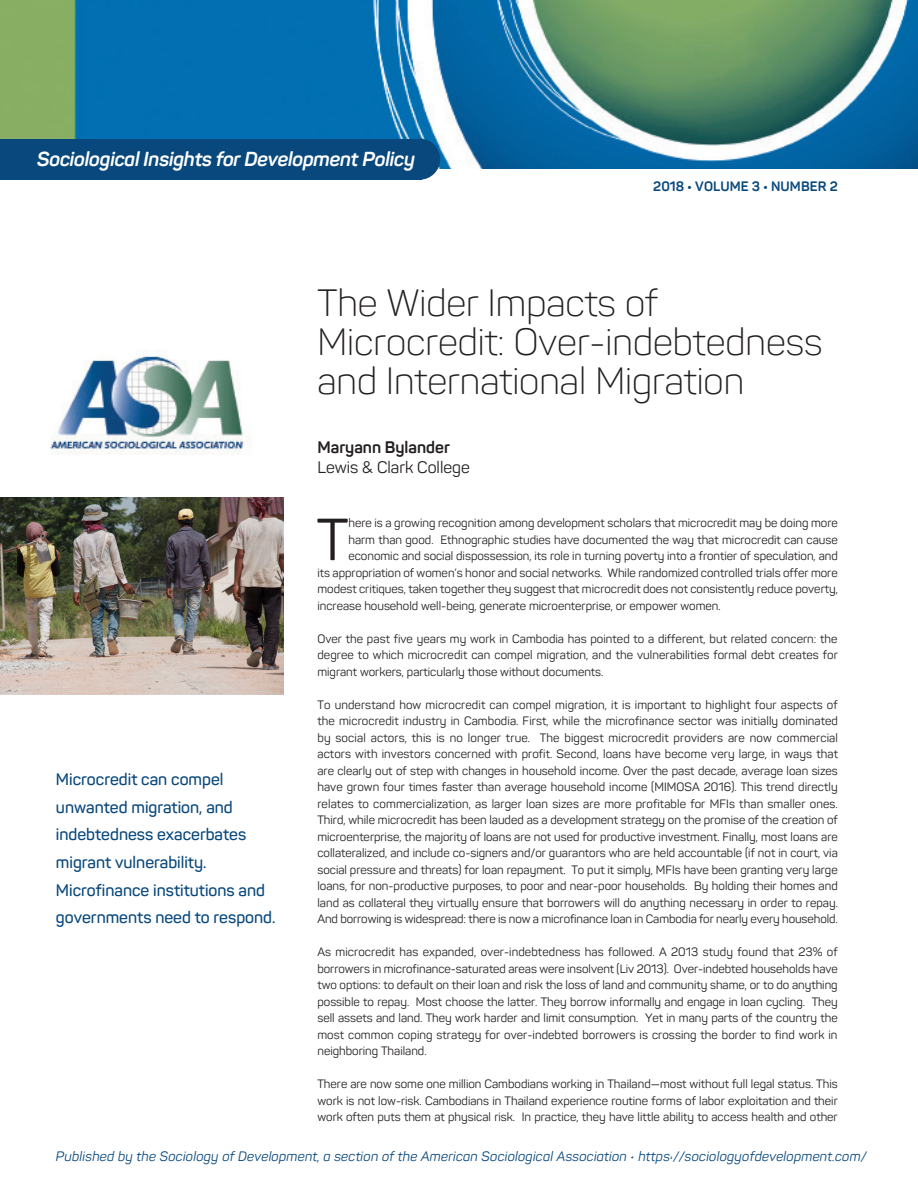
<style>
.page{position:relative;width:918px;height:1188px;background:#fff}
.page>*{position:absolute;margin:0;border:0;box-sizing:border-box;transform-origin:0 0}
.t1{font:58.5px "Panton";color:#231f20}
.t2{font:300 37.5px/38.7px "Panton";color:#231f20}
.t3{font:italic 700 19.95px "Panton";letter-spacing:-.015em;color:#fff}
.t4{font:600 16.5px/27.6px "Panton";color:#09487c}
.t5{font:16.5px "Panton";color:#231f20}
.t6{font:700 16.5px "Panton";color:#231f20}
.t7{font:italic 13.5px "Panton";letter-spacing:.015em;color:#09487c}
.t8{font:700 13.5px "Panton";letter-spacing:.01em;color:#09487c}
.t9{font:12px/16.5px "Panton";color:#231f20;text-align:justify}
</style>
<div class="page">
<img style="left:0;top:0;width:918px;height:169px">
<img style="left:50px;top:356px;width:198px;height:99px">
<img style="left:0;top:497px;width:284px;height:197px">
<div style="left:0;top:139px;width:422px;height:41px;background:#09487c"></div>
<div style="left:400px;top:139px;width:40px;height:41px;background:#09487c;border-radius:50%"></div>
<p class="t3" style="left:37px;top:146px;width:379px">Sociological Insights for Development Policy</p>
<p class="t8" style="left:653px;top:178px;width:186px">2018 • VOLUME 3 • NUMBER 2</p>
<p class="t4" style="left:56px;top:765px;width:221px">Microcredit can compel unwanted migration, and indebtedness exacerbates migrant vulnerability.<br>Microfinance institutions and governments need to respond.</p>
<p class="t2" style="left:317px;top:284px;width:507px">The Wider Impacts of<br>Microcredit: Over-indebtedness and International Migration</p>
<p class="t6" style="left:317px;top:437px;width:134px">Maryann Bylander</p>
<p class="t5" style="left:317px;top:457px;width:154px">Lewis &amp; Clark College</p>
<p class="t1" style="left:317px;top:504px;width:33px">T</p>
<p class="t9" style="left:348px;top:515px;width:491px">here is a growing recognition among development scholars that microcredit may be doing more</p>
<p class="t9" style="left:348px;top:531px;width:491px">harm than good. Ethnographic studies have documented the way that microcredit can cause</p>
<p class="t9" style="left:348px;top:548px;width:491px">economic and social dispossession, its role in turning poverty into a frontier of speculation, and</p>
<p class="t9" style="left:317px;top:564px;width:522px">its appropriation of women’s honor and social networks. While randomized controlled trials offer more</p>
<p class="t9" style="left:317px;top:581px;width:522px">modest critiques, taken together they suggest that microcredit does not consistently reduce poverty,</p>
<p class="t9" style="left:317px;top:597px;width:405px">increase household well-being, generate microenterprise, or empower women.</p>
<p class="t9" style="left:317px;top:630px;width:522px">Over the past five years my work in Cambodia has pointed to a different, but related concern: the degree to which microcredit can compel migration, and the vulnerabilities formal debt creates for migrant workers, particularly those without documents.</p>
<p class="t9" style="left:317px;top:696px;width:522px">To understand how microcredit can compel migration, it is important to highlight four aspects of the microcredit industry in Cambodia. First, while the microfinance sector was initially dominated by social actors, this is no longer true. The biggest microcredit providers are now commercial actors with investors concerned with profit. Second, loans have become very large, in ways that are clearly out of step with changes in household income. Over the past decade, average loan sizes have grown four times faster than average household income (MIMOSA 2016). This trend directly relates to commercialization, as larger loan sizes are more profitable for MFIs than smaller ones.<br>Third, while microcredit has been lauded as a development strategy on the promise of the creation of microenterprise, the majority of loans are not used for productive investment. Finally, most loans are collateralized, and include co-signers and/or guarantors who are held accountable (if not in court, via social pressure and threats) for loan repayment. To put it simply, MFIs have been granting very large loans, for non-productive purposes, to poor and near-poor households. By holding their homes and land as collateral they virtually ensure that borrowers will do anything necessary in order to repay.<br>And borrowing is widespread: there is now a microfinance loan in Cambodia for nearly every household.</p>
<p class="t9" style="left:317px;top:944px;width:522px">As microcredit has expanded, over-indebtedness has followed. A 2013 study found that 23% of borrowers in microfinance-saturated areas were insolvent (Liv 2013). Over-indebted households have two options: to default on their loan and risk the loss of land and community shame, or to do anything possible to repay. Most choose the latter. They borrow informally and engage in loan cycling. They sell assets and land. They work harder and limit consumption. Yet in many parts of the country the most common coping strategy for over-indebted borrowers is crossing the border to find work in neighboring Thailand.</p>
<p class="t9" style="left:317px;top:1076px;width:522px">There are now some one million Cambodians working in Thailand—most without full legal status. This work is not low-risk. Cambodians in Thailand experience routine forms of labor exploitation and their work often puts them at physical risk. In practice, they have little ability to access health and other</p>
<p class="t7" style="left:56px;top:1148px;width:812px">Published by the Sociology of Development, a section of the American Sociological Association • https://sociologyofdevelopment.com/</p>
</div>
